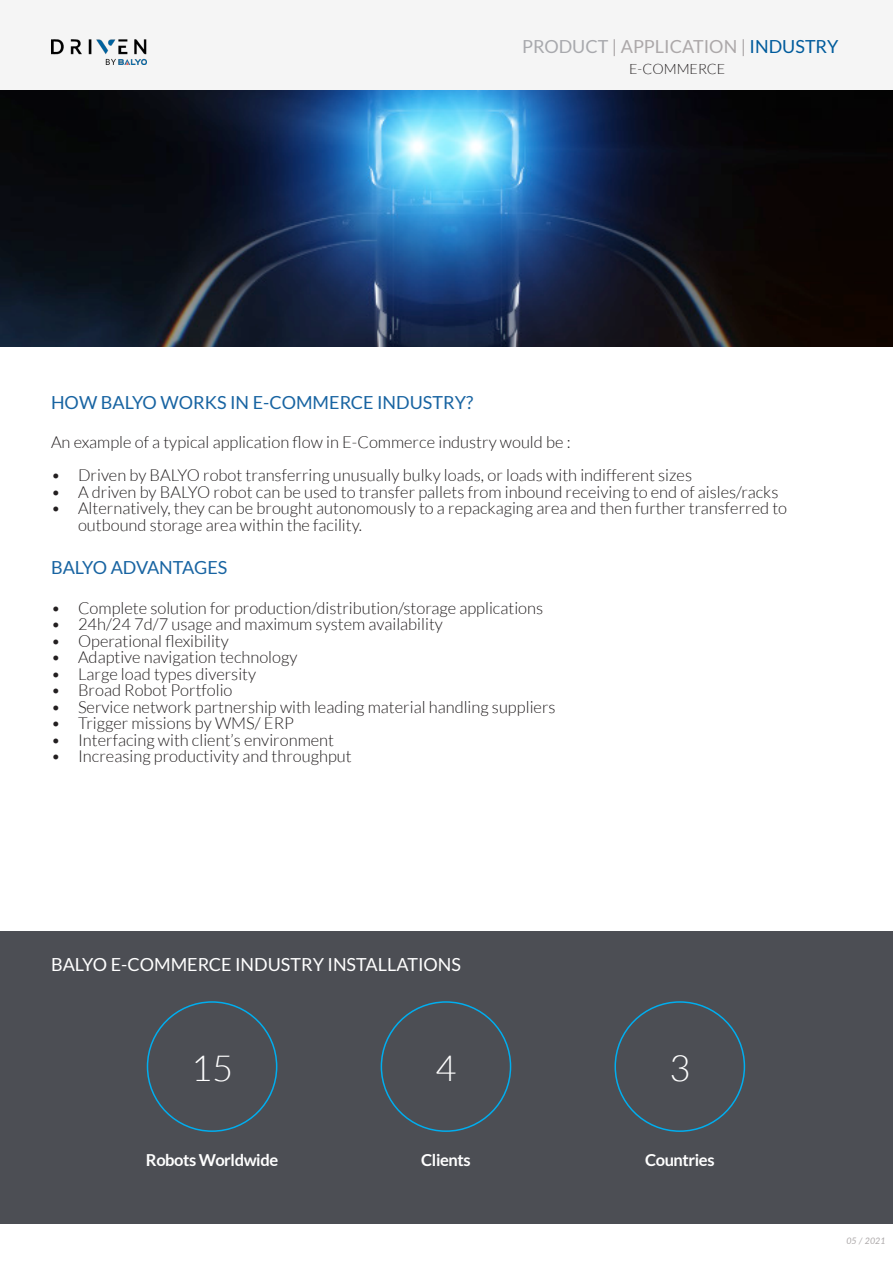
<style>
.page{position:relative;width:893px;height:1263px;background:#fff}
.page>*{position:absolute;margin:0;border:0;box-sizing:border-box;transform-origin:0 0}
.TXT_-_gros_titre{font:300 36px "Lato";color:#fff}
.TXT_-_puce_bleu{font:18px "Lato";color:#1864a2}
.TXT_-_titre_bleu{font:18px "Lato";color:#fff}
.t1{font:18px "Lato";color:#aca8a9}
.TXT-courant_light{font:300 16.5px/16.5px "Lato";color:#231f20}
.TXT-courant_light-2{font:700 16.5px "Lato";letter-spacing:-.025em;color:#fff}
.t2{font:300 14.25px "Lato";color:#231f20}
.t3{font:italic 9px "Lato";color:#aca8a9}
.s1{color:#a8a9ad}
.s2{color:#005b9c}
</style>
<div class="page">
<div style="left:0;top:0;width:893px;height:90px;background:#f5f5f5"></div>
<img style="left:51px;top:39px;width:96px;height:25px">
<hr style="left:0;top:0;width:1px;height:90px;background:#ebebec">
<img style="left:0;top:90px;width:893px;height:256px">
<div style="left:0;top:931px;width:893px;height:293px;background:#4c4e54"></div>
<p class="t1" style="left:522px;top:36px;width:318px"><span class="s1">PRODUCT</span> | APPLICATION | <span class="s2">INDUSTRY</span></p>
<p class="t2" style="left:629px;top:61px;width:98px">E-COMMERCE</p>
<p class="TXT_-_puce_bleu" style="left:51px;top:392px;width:424px">HOW BALYO WORKS IN E-COMMERCE INDUSTRY?</p>
<p class="TXT-courant_light" style="left:51px;top:434px;width:521px">An example of a typical application flow in E-Commerce industry would be :</p>
<p class="TXT-courant_light" style="left:51px;top:467px;width:643px">• Driven by BALYO robot transferring unusually bulky loads, or loads with indifferent sizes</p>
<p class="TXT-courant_light" style="left:51px;top:484px;width:729px">• A driven by BALYO robot can be used to transfer pallets from inbound receiving to end of aisles/racks</p>
<p class="TXT-courant_light" style="left:78px;top:500px;width:711px;text-indent:-27px">• Alternatively, they can be brought autonomously to a repackaging area and then further transferred to outbound storage area within the facility.</p>
<p class="TXT_-_puce_bleu" style="left:51px;top:558px;width:178px">BALYO ADVANTAGES</p>
<p class="TXT-courant_light" style="left:51px;top:600px;width:494px">• Complete solution for production/distribution/storage applications</p>
<p class="TXT-courant_light" style="left:51px;top:616px;width:393px">• 24h/24 7d/7 usage and maximum system availability</p>
<p class="TXT-courant_light" style="left:51px;top:633px;width:179px">• Operational flexibility</p>
<p class="TXT-courant_light" style="left:51px;top:649px;width:248px">• Adaptive navigation technology</p>
<p class="TXT-courant_light" style="left:51px;top:666px;width:207px">• Large load types diversity</p>
<p class="TXT-courant_light" style="left:51px;top:682px;width:183px">• Broad Robot Portfolio</p>
<p class="TXT-courant_light" style="left:51px;top:699px;width:506px">• Service network partnership with leading material handling suppliers</p>
<p class="TXT-courant_light" style="left:51px;top:715px;width:244px">• Trigger missions by WMS/ ERP</p>
<p class="TXT-courant_light" style="left:51px;top:732px;width:284px">• Interfacing with client’s environment</p>
<p class="TXT-courant_light" style="left:51px;top:748px;width:302px">• Increasing productivity and throughput</p>
<p class="TXT_-_titre_bleu" style="left:51px;top:954px;width:412px">BALYO E-COMMERCE INDUSTRY INSTALLATIONS</p>
<p class="TXT_-_gros_titre" style="left:191px;top:1049px;width:43px">15</p>
<p class="TXT_-_gros_titre" style="left:435px;top:1049px;width:22px">4</p>
<p class="TXT_-_gros_titre" style="left:669px;top:1049px;width:22px">3</p>
<p class="TXT-courant_light-2" style="left:146px;top:1150px;width:134px">Robots Worldwide</p>
<p class="TXT-courant_light-2" style="left:421px;top:1150px;width:51px">Clients</p>
<p class="TXT-courant_light-2" style="left:645px;top:1150px;width:71px">Countries</p>
<p class="t3" style="left:846px;top:1234px;width:41px">05 / 2021</p>
</div>
